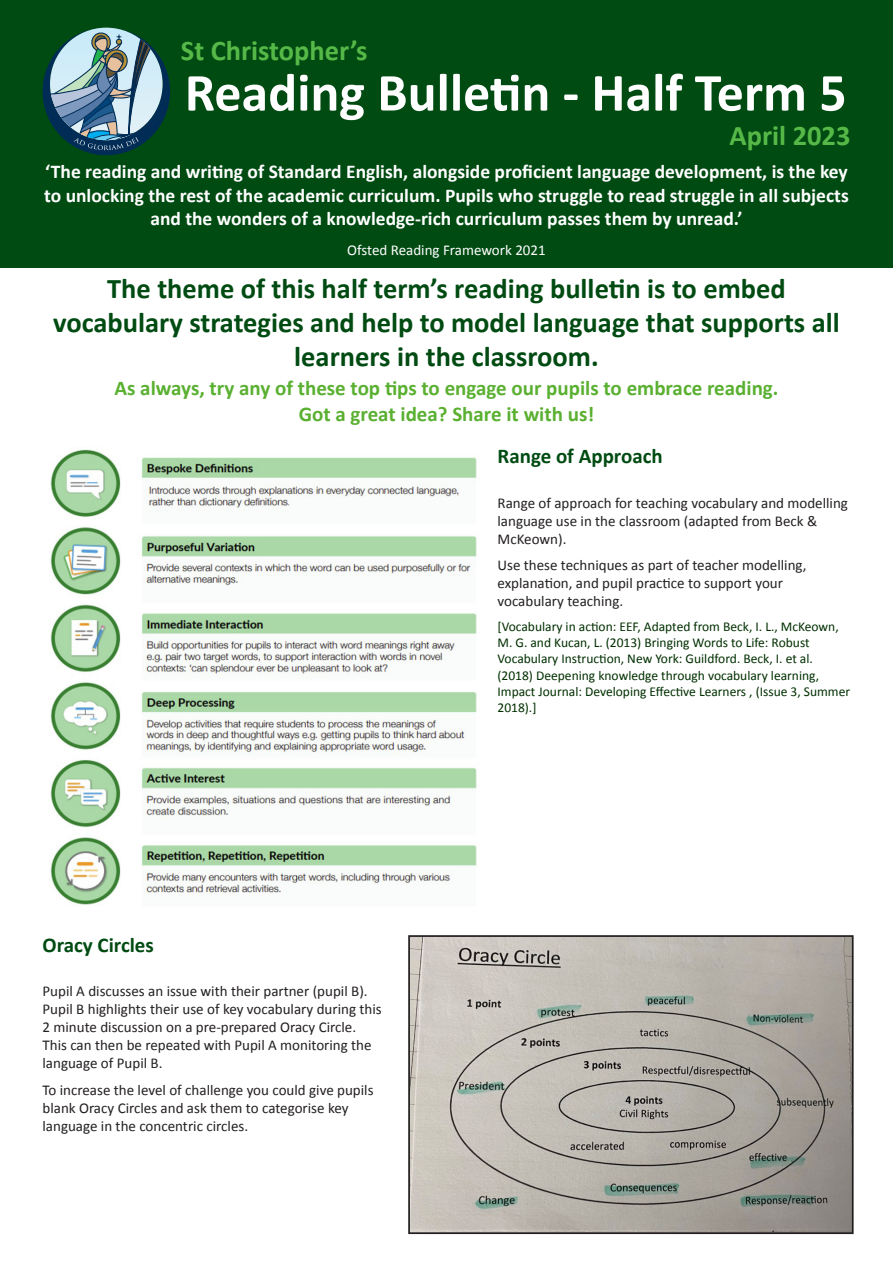
<style>
.page{position:relative;width:893px;height:1263px;background:#fff}
.page>*{position:absolute;margin:0;border:0;box-sizing:border-box;transform-origin:0 0}
.t1{font:700 54px "Calibri";color:#fff}
.t2{font:700 28.5px/34.2px "Calibri";color:#004b12;text-align:center}
.t3{font:700 28.5px "Calibri";color:#56b947}
.t4{font:700 21px "Calibri";color:#5ab031}
.t5{font:700 21px "Calibri";color:#004b12}
.t6{font:700 19.5px/23.4px "Calibri";color:#fff;text-align:center}
.t7{font:15px/18px "Calibri";color:#231f20}
.t8{font:15px "Calibri";color:#fff}
.t9{font:13.5px/16.2px "Calibri";color:#002f01}
</style>
<div class="page">
<div style="left:0;top:0;width:893px;height:268px;background:#004b12"></div>
<svg style="left:43px;top:28px;width:127px;height:127px"></svg>
<img style="left:50px;top:449px;width:427px;height:456px">
<img style="left:411px;top:938px;width:440px;height:293px">
<div style="left:408px;top:935px;width:446px;height:299px;border:2px solid #231f20"></div>
<p class="t3" style="left:181px;top:30px;width:188px">St Christopher’s</p>
<p class="t1" style="left:185px;top:54px;width:663px">Reading Bulletin - Half Term 5</p>
<p class="t3" style="left:729px;top:115px;width:122px">April 2023</p>
<p class="t6" style="left:44px;top:159px;width:806px">‘The reading and writing of Standard English, alongside proficient language development, is the key to unlocking the rest of the academic curriculum. Pupils who struggle to read struggle in all subjects and the wonders of a knowledge-rich curriculum passes them by unread.’</p>
<p class="t8" style="left:347px;top:240px;width:200px">Ofsted Reading Framework 2021</p>
<p class="t2" style="left:53px;top:270px;width:788px">The theme of this half term’s reading bulletin is to embed vocabulary strategies and help to model language that supports all learners in the classroom.</p>
<p class="t4" style="left:114px;top:374px;width:666px">As always, try any of these top tips to engage our pupils to embrace reading.</p>
<p class="t4" style="left:299px;top:399px;width:297px">Got a great idea? Share it with us!</p>
<p class="t5" style="left:43px;top:930px;width:113px">Oracy Circles</p>
<p class="t7" style="left:43px;top:982px;width:341px">Pupil A discusses an issue with their partner (pupil B).<br>Pupil B highlights their use of key vocabulary during this 2 minute discussion on a pre-prepared Oracy Circle.<br>This can then be repeated with Pupil A monitoring the language of Pupil B.</p>
<p class="t7" style="left:43px;top:1080px;width:333px">To increase the level of challenge you could give pupils blank Oracy Circles and ask them to categorise key language in the concentric circles.</p>
<p class="t5" style="left:497px;top:441px;width:167px">Range of Approach</p>
<p class="t7" style="left:497px;top:493px;width:352px">Range of approach for teaching vocabulary and modelling language use in the classroom (adapted from Beck &amp;<br>McKeown).</p>
<p class="t7" style="left:497px;top:556px;width:311px">Use these techniques as part of teacher modelling, explanation, and pupil practice to support your vocabulary teaching.</p>
<p class="t9" style="left:497px;top:618px;width:354px">[Vocabulary in action: EEF, Adapted from Beck, I. L., McKeown, M. G. and Kucan, L. (2013) Bringing Words to Life: Robust Vocabulary Instruction, New York: Guildford. Beck, I. et al. (2018) Deepening knowledge through vocabulary learning, Impact Journal: Developing Effective Learners , (Issue 3, Summer 2018).]</p>
</div>
